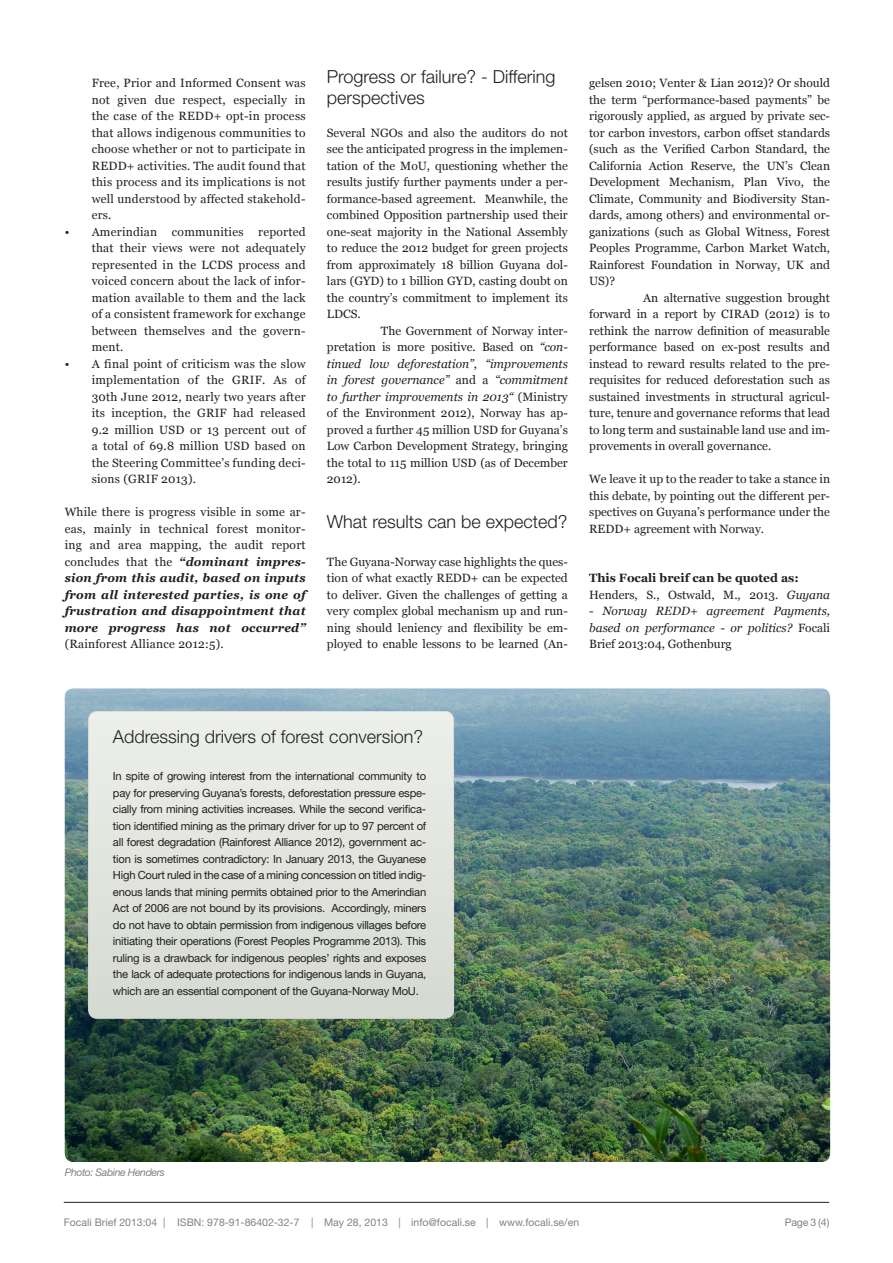
<style>
.page{position:relative;width:893px;height:1263px;background:#fff}
.page>*{position:absolute;margin:0;border:0;box-sizing:border-box;transform-origin:0 0}
.t1{font:300 18px/21.6px "Helvetica Neue LT Std";color:#231f20}
.t2{font:12px/16.5px "Georgia";color:#231f20;text-align:justify}
.t3{font:italic 12px/16.5px "Georgia";color:#231f20;text-align:justify}
.t4{font:700 12px "Georgia";color:#231f20}
.About_box{font:11.25px/16.5px "Helvetica Neue LT Std";letter-spacing:-.02em;color:#231f20;text-align:justify}
.About_box-2{font:10.5px "Helvetica Neue LT Std";color:#808285}
.photo{font:italic 10.5px "Helvetica Neue LT Std";letter-spacing:-.04em;color:#808285}
.s1{font-weight:700;font-style:italic}
.s2{font-style:italic}
.s3{font-style:normal}
</style>
<div class="page">
<hr style="left:64px;top:1202px;width:765px;height:1px;background:#231f20">
<img style="left:65px;top:688px;width:765px;height:474px">
<svg style="left:89px;top:711px;width:365px;height:307px;background:#e0e4dd"></svg>
<div style="left:88px;top:711px;width:366px;height:308px;border:1px solid #dcdddf;border-radius:9px"></div>
<p class="t2" style="left:92px;top:75px;width:215px">Free, Prior and Informed Consent was not given due respect, especially in the case of the REDD+ opt-in process that allows indigenous communities to choose whether or not to participate in REDD+ activities. The audit found that this process and its implications is not well understood by affected stakehold&shy;ers.</p>
<p class="t2" style="left:92px;top:223px;width:215px;text-indent:-27px">• Amerindian communities reported that their views were not adequately represented in the LCDS process and voiced concern about the lack of infor&shy;mation available to them and the lack of a consistent framework for exchange between themselves and the govern&shy;ment.</p>
<p class="t2" style="left:92px;top:355px;width:215px;text-indent:-27px">• A final point of criticism was the slow implementation of the GRIF. As of 30th June 2012, nearly two years after its inception, the GRIF had released 9.2 million USD or 13 percent out of a total of 69.8 million USD based on the Steering Committee’s funding deci&shy;sions (GRIF 2013).</p>
<p class="t2" style="left:65px;top:504px;width:242px">While there is progress visible in some ar&shy;eas, mainly in technical forest monitor&shy;ing and area mapping, the audit report concludes that the <span class="s1">“dominant impres&shy;sion from this audit, based on inputs from all interested parties, is one of frustration and disappointment that more progress has not occurred” </span>(Rainforest Alliance 2012:5).</p>
<p class="t1" style="left:327px;top:65px;width:230px">Progress or failure? - Differing perspectives</p>
<p class="t2" style="left:327px;top:124px;width:242px">Several NGOs and also the auditors do not see the anticipated progress in the implemen&shy;tation of the MoU, questioning whether the results justify further payments under a per&shy;formance-based agreement. Meanwhile, the combined Opposition partnership used their one-seat majority in the National Assembly to reduce the 2012 budget for green projects from approximately 18 billion Guyana dol&shy;lars (GYD) to 1 billion GYD, casting doubt on the country’s commitment to implement its LDCS.</p>
<p class="t2" style="left:327px;top:322px;width:242px;text-indent:54px">The Government of Norway inter&shy;pretation is more positive. Based on <span class="s2">“con&shy;tinued low deforestation”</span>, <span class="s2">“improvements in forest governance”</span> and a <span class="s2">“commitment to further improvements in 2013“</span> (Ministry of the Environment 2012), Norway has ap&shy;proved a further 45 million USD for Guyana’s Low Carbon Development Strategy, bringing the total to 115 million USD (as of December 2012).</p>
<p class="t1" style="left:327px;top:510px;width:242px">What results can be expected?</p>
<p class="t2" style="left:327px;top:553px;width:242px">The Guyana-Norway case highlights the ques&shy;tion of what exactly REDD+ can be expected to deliver. Given the challenges of getting a very complex global mechanism up and run&shy;ning should leniency and flexibility be em&shy;ployed to enable lessons to be learned (An-</p>
<p class="t2" style="left:589px;top:75px;width:242px">gelsen 2010; Venter &amp; Lian 2012)? Or should the term “performance-based payments” be rigorously applied, as argued by private sec&shy;tor carbon investors, carbon offset standards (such as the Verified Carbon Standard, the California Action Reserve, the UN’s Clean Development Mechanism, Plan Vivo, the Climate, Community and Biodiversity Stan&shy;dards, among others) and environmental or&shy;ganizations (such as Global Witness, Forest Peoples Programme, Carbon Market Watch, Rainforest Foundation in Norway, UK and US)?</p>
<p class="t2" style="left:589px;top:289px;width:242px;text-indent:54px">An alternative suggestion brought forward in a report by CIRAD (2012) is to rethink the narrow definition of measurable performance based on ex-post results and instead to reward results related to the pre&shy;requisites for reduced deforestation such as sustained investments in structural agricul&shy;ture, tenure and governance reforms that lead to long term and sustainable land use and im&shy;provements in overall governance.</p>
<p class="t2" style="left:589px;top:471px;width:242px">We leave it up to the reader to take a stance in this debate, by pointing out the different per&shy;spectives on Guyana’s performance under the REDD+ agreement with Norway.</p>
<p class="t4" style="left:589px;top:570px;width:211px">This Focali breif can be quoted as:</p>
<p class="t2" style="left:589px;top:586px;width:242px">Henders, S., Ostwald, M., 2013. <span class="s2">Guyana</span></p>
<p class="t3" style="left:589px;top:603px;width:242px">- Norway REDD+ agreement Payments, based on performance - or politics? <span class="s3">Focali Brief 2013:04, Gothenburg</span></p>
<p class="t1" style="left:113px;top:725px;width:312px">Addressing drivers of forest conversion?</p>
<p class="About_box" style="left:113px;top:768px;width:315px">In spite of growing interest from the international community to pay for preserving Guyana’s forests, deforestation pressure espe&shy;cially from mining activities increases. While the second verifica&shy;tion identified mining as the primary driver for up to 97 percent of all forest degradation (Rainforest Alliance 2012), government ac&shy;tion is sometimes contradictory: In January 2013, the Guyanese High Court ruled in the case of a mining concession on titled indig&shy;enous lands that mining permits obtained prior to the Amerindian Act of 2006 are not bound by its provisions. Accordingly, miners do not have to obtain permission from indigenous villages before initiating their operations (Forest Peoples Programme 2013). This ruling is a drawback for indigenous peoples’ rights and exposes the lack of adequate protections for indigenous lands in Guyana, which are an essential component of the Guyana-Norway MoU.</p>
<p class="photo" style="left:65px;top:1166px;width:102px">Photo: Sabine Henders</p>
<p class="About_box-2" style="left:64px;top:1216px;width:517px">Focali Brief 2013:04 | ISBN: 978-91-86402-32-7 | May 28, 2013 | info@focali.se | www.focali.se/en</p>
<p class="About_box-2" style="left:785px;top:1216px;width:46px">Page 3 (4)</p>
</div>
